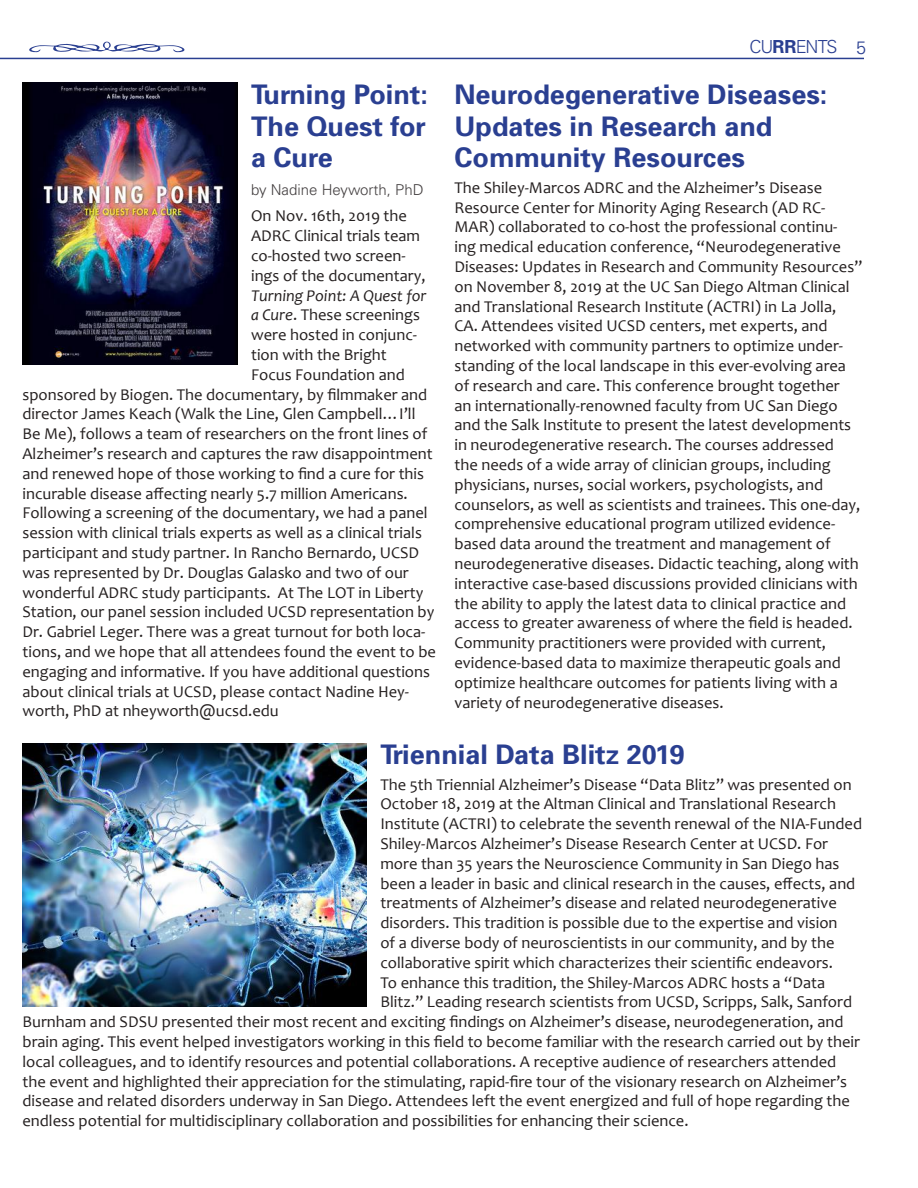
<style>
.page{position:relative;width:918px;height:1188px;background:#fff}
.page>*{position:absolute;margin:0;border:0;box-sizing:border-box;transform-origin:0 0}
.t1{font:700 27px/31.5px "Univers";color:#2a3f91}
.t2{font:300 18px "Univers";letter-spacing:-.05em;color:#2a3f91}
.t3{font:16.5px/19.8px "Candara";color:#241f1f}
.t4{font:italic 16.5px "Candara";color:#241f1f}
.t5{font:300 15px "Univers";color:#444041}
.s1{font-style:italic}
.s2{font-weight:700}
</style>
<div class="page">
<hr style="left:0;top:58px;width:864px;height:1px;background:#2a3f91">
<svg style="left:29px;top:42px;width:155px;height:10px"></svg>
<img style="left:22px;top:82px;width:216px;height:282px">
<img style="left:22px;top:743px;width:345px;height:263px">
<h1 class="t1" style="left:251px;top:78px;width:178px;text-align:justify">Turning Point:<br>The Quest for a Cure</h1>
<p class="t5" style="left:251px;top:181px;width:174px">by Nadine Heyworth, PhD</p>
<p class="t3" style="left:251px;top:206px;width:176px">On Nov. 16th, 2019 the<br>ADRC Clinical trials team co-hosted two screen&shy;ings of the documentary,</p>
<p class="t4" style="left:251px;top:285px;width:177px">Turning Point: A Quest for</p>
<p class="t3" style="left:251px;top:305px;width:170px"><span class="s1">a Cure</span>. These screenings</p>
<p class="t3" style="left:251px;top:325px;width:167px">were hosted in conjunc-</p>
<p class="t3" style="left:251px;top:345px;width:137px">tion with the Bright</p>
<p class="t3" style="left:251px;top:364px;width:155px">Focus Foundation and</p>
<p class="t3" style="left:22px;top:384px;width:406px">sponsored by Biogen. The documentary, by filmmaker and</p>
<p class="t3" style="left:22px;top:404px;width:394px">director James Keach (Walk the Line, Glen Campbell…I’ll</p>
<p class="t3" style="left:22px;top:424px;width:406px">Be Me), follows a team of researchers on the front lines of</p>
<p class="t3" style="left:22px;top:444px;width:412px">Alzheimer’s research and captures the raw disappointment</p>
<p class="t3" style="left:22px;top:463px;width:403px">and renewed hope of those working to find a cure for this</p>
<p class="t3" style="left:22px;top:483px;width:387px">incurable disease affecting nearly 5.7 million Americans.</p>
<p class="t3" style="left:22px;top:503px;width:407px">Following a screening of the documentary, we had a panel</p>
<p class="t3" style="left:22px;top:523px;width:401px">session with clinical trials experts as well as a clinical trials</p>
<p class="t3" style="left:22px;top:543px;width:398px">participant and study partner. In Rancho Bernardo, UCSD</p>
<p class="t3" style="left:22px;top:562px;width:388px">was represented by Dr. Douglas Galasko and two of our</p>
<p class="t3" style="left:22px;top:582px;width:402px">wonderful ADRC study participants. At The LOT in Liberty</p>
<p class="t3" style="left:22px;top:602px;width:413px">Station, our panel session included UCSD representation by</p>
<p class="t3" style="left:22px;top:622px;width:404px">Dr. Gabriel Leger. There was a great turnout for both loca-</p>
<p class="t3" style="left:22px;top:642px;width:415px">tions, and we hope that all attendees found the event to be</p>
<p class="t3" style="left:22px;top:661px;width:409px">engaging and informative. If you have additional questions</p>
<p class="t3" style="left:22px;top:681px;width:388px">about clinical trials at UCSD, please contact Nadine Hey-</p>
<p class="t3" style="left:22px;top:701px;width:258px">worth, PhD at nheyworth@ucsd.edu</p>
<p class="t2" style="left:749px;top:36px;width:118px">CU<span class="s2">RR</span>ENTS 5</p>
<h1 class="t1" style="left:454px;top:78px;width:374px">Neurodegenerative Diseases:<br>Updates in Research and<br>Community Resources</h1>
<p class="t3" style="left:454px;top:177px;width:410px">The Shiley-Marcos ADRC and the Alzheimer’s Disease Resource Center for Minority Aging Research (AD RC-MAR) collaborated to co-host the professional continu&shy;ing medical education conference, “Neurodegenerative Diseases: Updates in Research and Community Resources” on November 8, 2019 at the UC San Diego Altman Clinical and Translational Research Institute (ACTRI) in La Jolla, CA. Attendees visited UCSD centers, met experts, and networked with community partners to optimize under&shy;standing of the local landscape in this ever-evolving area of research and care. This conference brought together<br>an internationally-renowned faculty from UC San Diego and the Salk Institute to present the latest developments in neurodegenerative research. The courses addressed<br>the needs of a wide array of clinician groups, including physicians, nurses, social workers, psychologists, and counselors, as well as scientists and trainees. This one-day, comprehensive educational program utilized evidence&shy;based data around the treatment and management of neurodegenerative diseases. Didactic teaching, along with interactive case-based discussions provided clinicians with the ability to apply the latest data to clinical practice and access to greater awareness of where the field is headed.<br>Community practitioners were provided with current, evidence-based data to maximize therapeutic goals and optimize healthcare outcomes for patients living with a variety of neurodegenerative diseases.</p>
<h1 class="t1" style="left:380px;top:738px;width:306px">Triennial Data Blitz 2019</h1>
<p class="t3" style="left:380px;top:774px;width:473px">The 5th Triennial Alzheimer’s Disease “Data Blitz” was presented on</p>
<p class="t3" style="left:380px;top:794px;width:457px">October 18, 2019 at the Altman Clinical and Translational Research</p>
<p class="t3" style="left:380px;top:814px;width:483px">Institute (ACTRI) to celebrate the seventh renewal of the NIA-Funded</p>
<p class="t3" style="left:380px;top:834px;width:449px">Shiley-Marcos Alzheimer’s Disease Research Center at UCSD. For</p>
<p class="t3" style="left:380px;top:853px;width:461px">more than 35 years the Neuroscience Community in San Diego has</p>
<p class="t3" style="left:380px;top:873px;width:476px">been a leader in basic and clinical research in the causes, effects, and</p>
<p class="t3" style="left:380px;top:893px;width:458px">treatments of Alzheimer’s disease and related neurodegenerative</p>
<p class="t3" style="left:380px;top:913px;width:459px">disorders. This tradition is possible due to the expertise and vision</p>
<p class="t3" style="left:380px;top:933px;width:456px">of a diverse body of neuroscientists in our community, and by the</p>
<p class="t3" style="left:380px;top:952px;width:454px">collaborative spirit which characterizes their scientific endeavors.</p>
<p class="t3" style="left:380px;top:972px;width:446px">To enhance this tradition, the Shiley-Marcos ADRC hosts a “Data</p>
<p class="t3" style="left:380px;top:992px;width:473px">Blitz.” Leading research scientists from UCSD, Scripps, Salk, Sanford</p>
<p class="t3" style="left:22px;top:1012px;width:822px">Burnham and SDSU presented their most recent and exciting findings on Alzheimer’s disease, neurodegeneration, and</p>
<p class="t3" style="left:22px;top:1032px;width:839px">brain aging. This event helped investigators working in this field to become familiar with the research carried out by their</p>
<p class="t3" style="left:22px;top:1051px;width:815px">local colleagues, and to identify resources and potential collaborations. A receptive audience of researchers attended</p>
<p class="t3" style="left:22px;top:1071px;width:826px">the event and highlighted their appreciation for the stimulating, rapid-fire tour of the visionary research on Alzheimer’s</p>
<p class="t3" style="left:22px;top:1091px;width:829px">disease and related disorders underway in San Diego. Attendees left the event energized and full of hope regarding the</p>
<p class="t3" style="left:22px;top:1111px;width:668px">endless potential for multidisciplinary collaboration and possibilities for enhancing their science.</p>
</div>
